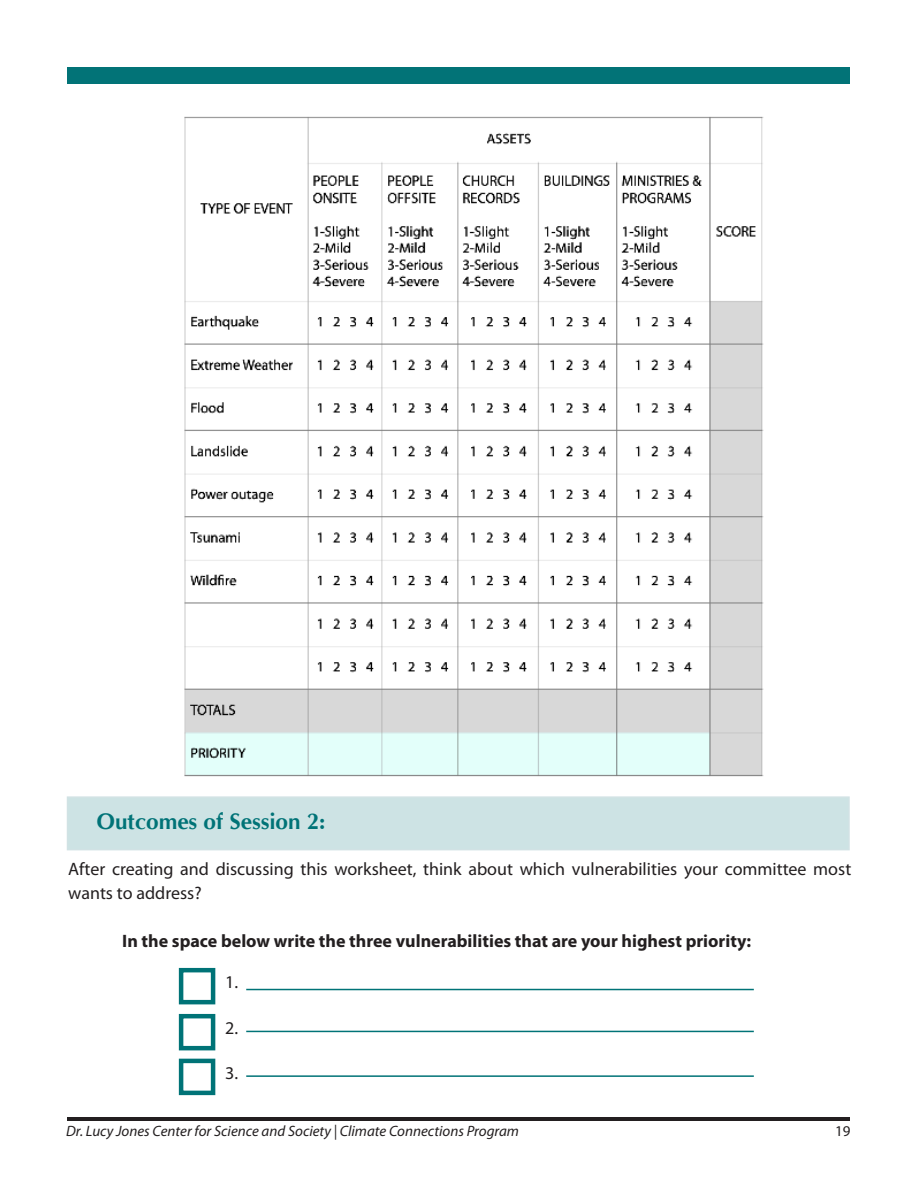
<style>
.page{position:relative;width:918px;height:1188px;background:#fff}
.page>*{position:absolute;margin:0;border:0;box-sizing:border-box;transform-origin:0 0}
.t1{font:700 22.5px "CG Omega";color:#007377}
.t2{font:18px/24px "Myriad Pro";color:#231f20}
.t3{font:700 18px "Myriad Pro";color:#231f20}
.t4{font:italic 15px "Myriad Pro";color:#231f20}
.t5{font:15px "Myriad Pro";color:#231f20}
</style>
<div class="page">
<div style="left:68px;top:68px;width:782px;height:16px;background:#027377"></div>
<hr style="left:68px;top:1117px;width:782px;height:3px;background:#231f20">
<img style="left:184px;top:116px;width:580px;height:661px">
<div style="left:67px;top:796px;width:783px;height:54px;background:#cde3e4"></div>
<div style="left:179px;top:968px;width:36px;height:36px;border:4px solid #007377"></div>
<div style="left:179px;top:1014px;width:36px;height:36px;border:4px solid #007377"></div>
<div style="left:179px;top:1059px;width:36px;height:36px;border:4px solid #007377"></div>
<hr style="left:246px;top:1031px;width:508px;height:1px;background:#007377">
<hr style="left:246px;top:989px;width:508px;height:1px;background:#007377">
<hr style="left:246px;top:1075px;width:508px;height:2px;background:#007377">
<p class="t1" style="left:96px;top:808px;width:230px">Outcomes of Session 2:</p>
<p class="t2" style="left:68px;top:856px;width:785px">After creating and discussing this worksheet, think about which vulnerabilities your committee most wants to address?</p>
<p class="t3" style="left:122px;top:929px;width:631px">In the space below write the three vulnerabilities that are your highest priority:</p>
<p class="t2" style="left:225px;top:970px;width:14px">1.</p>
<p class="t2" style="left:225px;top:1016px;width:14px">2.</p>
<p class="t2" style="left:225px;top:1061px;width:14px">3.</p>
<p class="t4" style="left:66px;top:1122px;width:455px">Dr. Lucy Jones Center for Science and Society | Climate Connections Program</p>
<p class="t5" style="left:835px;top:1122px;width:17px">19</p>
</div>
